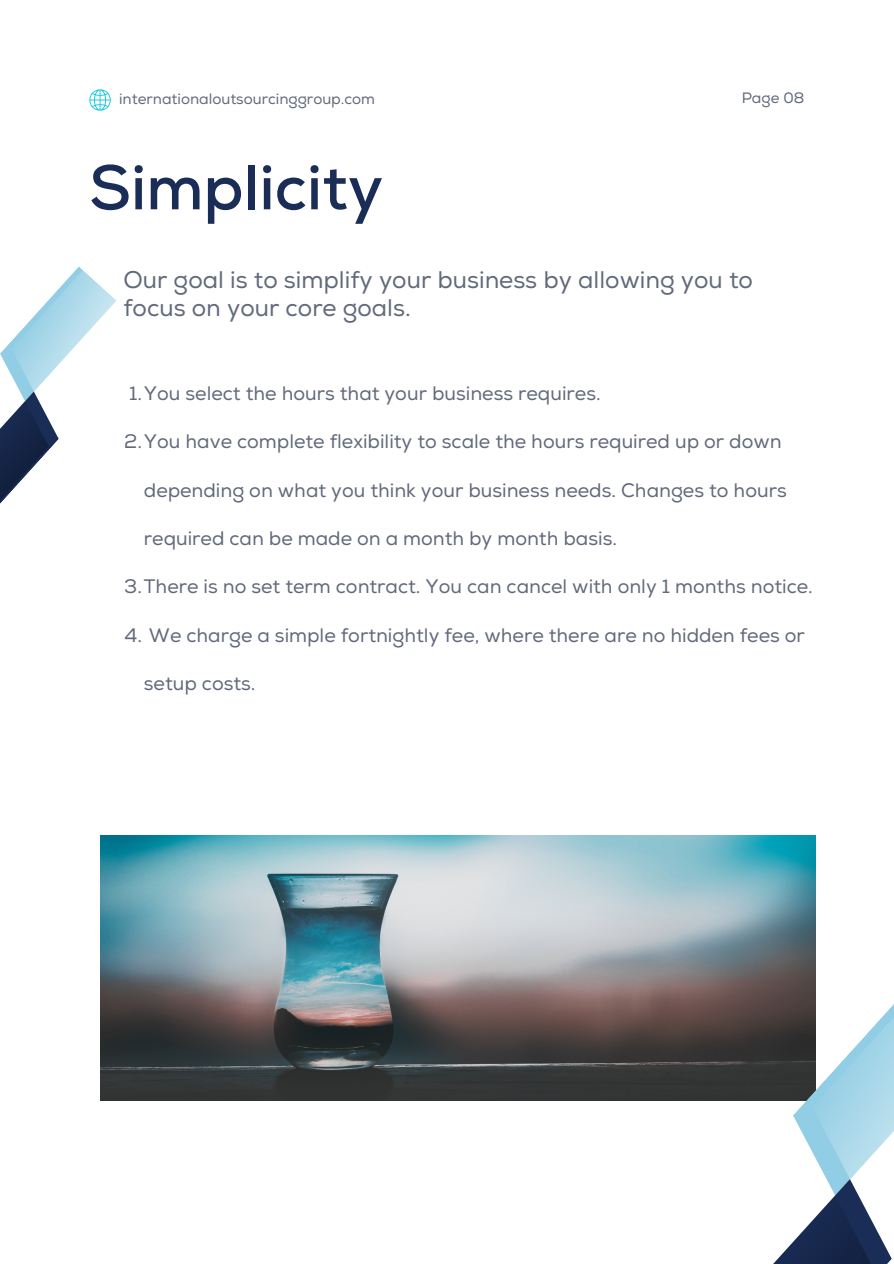
<style>
.page{position:relative;width:894px;height:1264px;background:#fff}
.page>*{position:absolute;margin:0;border:0;box-sizing:border-box;transform-origin:0 0}
.t1{font:700 63px "Nexa";color:#1a2d57}
.t2{font:24px/28.2px "Nexa";color:#61697b}
.t3{font:19.5px "Nexa";color:#61697b}
.t4{font:15px "Nexa";color:#61697b}
</style>
<div class="page">
<svg style="left:0;top:267px;width:116px;height:237px"></svg>
<svg style="left:89px;top:89px;width:22px;height:22px"></svg>
<img style="left:100px;top:835px;width:714px;height:265px">
<svg style="left:495px;top:968px;width:398px;height:295px"></svg>
<p class="t4" style="left:119px;top:90px;width:257px">internationaloutsourcinggroup.com</p>
<h2 class="t4" style="left:741px;top:89px;width:64px">Page 08</h2>
<p class="t1" style="left:89px;top:150px;width:295px">Simplicity</p>
<p class="t2" style="left:123px;top:266px;width:631px">Our goal is to simplify your business by allowing you to focus on your core goals.</p>
<p class="t3" style="left:129px;top:381px;width:473px">1.You select the hours that your business requires.</p>
<p class="t3" style="left:124px;top:430px;width:658px">2.You have complete flexibility to scale the hours required up or down</p>
<p class="t3" style="left:144px;top:478px;width:644px">depending on what you think your business needs. Changes to hours</p>
<p class="t3" style="left:144px;top:526px;width:474px">required can be made on a month by month basis.</p>
<p class="t3" style="left:124px;top:575px;width:690px">3.There is no set term contract. You can cancel with only 1 months notice.</p>
<h1 class="t3" style="left:124px;top:623px;width:681px">4. We charge a simple fortnightly fee, where there are no hidden fees or</h1>
<h1 class="t3" style="left:144px;top:671px;width:113px">setup costs.</h1>
</div>
